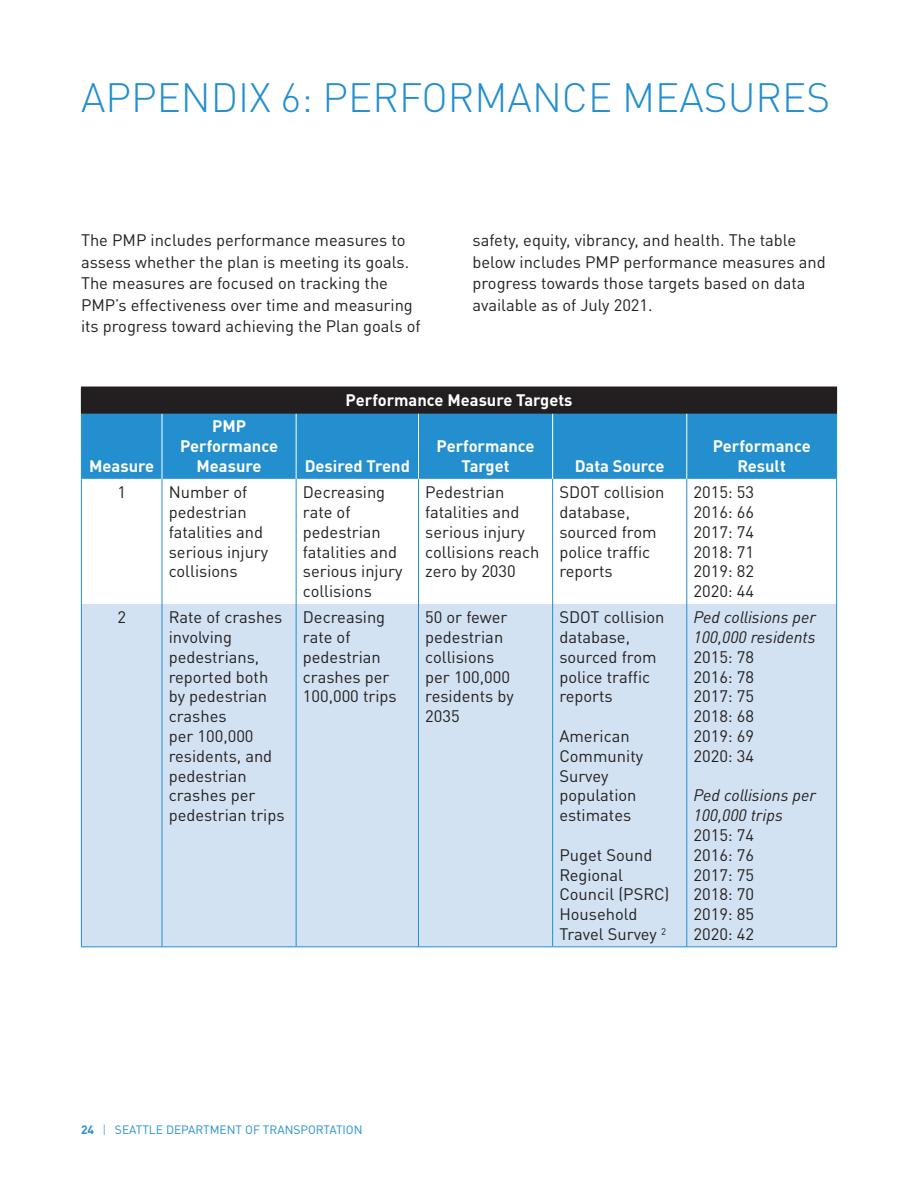
<style>
.page{position:relative;width:918px;height:1188px;background:#fff}
.page>*{position:absolute;margin:0;border:0;box-sizing:border-box;transform-origin:0 0}
.CH{font:300 40.5px "DIN Pro";color:#238fcf}
.TBL{font:16.5px/19.8px "DIN Pro";color:#231f20}
.T{font:16.5px/21.3px "DIN Pro";color:#231f20}
.TBL-2{font:700 16.5px/19.8px "DIN Pro";color:#fff;text-align:center}
.TBL-3{font:italic 16.5px/19.8px "DIN Pro";color:#231f20}
.t1{font:12px "DIN Pro";color:#238fcf}
.s1{font-style:italic}
.s2{font-weight:700}
.s3{font-weight:300}
</style>
<div class="page">
<div style="left:81px;top:387px;width:756px;height:26px;background:#231f20"></div>
<div style="left:82px;top:414px;width:754px;height:65px;background:#238fcf"></div>
<div style="left:82px;top:604px;width:754px;height:342px;background:#d2e2f3"></div>
<hr style="left:81px;top:413px;width:1px;height:66px;background:#238fcf">
<hr style="left:836px;top:413px;width:1px;height:66px;background:#238fcf">
<hr style="left:81px;top:479px;width:1px;height:125px;background:#238fcf">
<hr style="left:162px;top:479px;width:1px;height:125px;background:#238fcf">
<hr style="left:296px;top:479px;width:1px;height:125px;background:#238fcf">
<hr style="left:418px;top:479px;width:1px;height:125px;background:#238fcf">
<hr style="left:552px;top:479px;width:1px;height:125px;background:#238fcf">
<hr style="left:686px;top:479px;width:1px;height:125px;background:#238fcf">
<hr style="left:836px;top:479px;width:1px;height:125px;background:#238fcf">
<hr style="left:81px;top:604px;width:1px;height:342px;background:#238fcf">
<hr style="left:162px;top:604px;width:1px;height:342px;background:#238fcf">
<hr style="left:296px;top:604px;width:1px;height:342px;background:#238fcf">
<hr style="left:418px;top:604px;width:1px;height:342px;background:#238fcf">
<hr style="left:552px;top:604px;width:1px;height:342px;background:#238fcf">
<hr style="left:686px;top:604px;width:1px;height:342px;background:#238fcf">
<hr style="left:836px;top:604px;width:1px;height:342px;background:#238fcf">
<hr style="left:162px;top:413px;width:1px;height:66px;background:#fff">
<hr style="left:296px;top:413px;width:1px;height:66px;background:#fff">
<hr style="left:418px;top:413px;width:1px;height:66px;background:#fff">
<hr style="left:552px;top:413px;width:1px;height:66px;background:#fff">
<hr style="left:686px;top:413px;width:1px;height:66px;background:#fff">
<hr style="left:81px;top:413px;width:81px;height:1px;background:#231f20">
<hr style="left:162px;top:413px;width:134px;height:1px;background:#231f20">
<hr style="left:296px;top:413px;width:122px;height:1px;background:#231f20">
<hr style="left:418px;top:413px;width:135px;height:1px;background:#231f20">
<hr style="left:553px;top:413px;width:134px;height:1px;background:#231f20">
<hr style="left:687px;top:413px;width:150px;height:1px;background:#231f20">
<hr style="left:81px;top:946px;width:81px;height:1px;background:#238fcf">
<hr style="left:162px;top:946px;width:134px;height:1px;background:#238fcf">
<hr style="left:296px;top:946px;width:122px;height:1px;background:#238fcf">
<hr style="left:418px;top:946px;width:135px;height:1px;background:#238fcf">
<hr style="left:553px;top:946px;width:134px;height:1px;background:#238fcf">
<hr style="left:687px;top:946px;width:150px;height:1px;background:#238fcf">
<p class="CH" style="left:81px;top:66px;width:750px">APPENDIX 6: PERFORMANCE MEASURES</p>
<p class="T" style="left:81px;top:228px;width:341px">The PMP includes performance measures to assess whether the plan is meeting its goals.<br>The measures are focused on tracking the PMP’s effectiveness over time and measuring its progress toward achieving the Plan goals of</p>
<p class="T" style="left:472px;top:228px;width:355px">safety, equity, vibrancy, and health. The table below includes PMP performance measures and progress towards those targets based on data available as of July 2021.</p>
<p class="TBL-2" style="left:89px;top:454px;width:67px">Measure</p>
<p class="TBL-2" style="left:180px;top:415px;width:100px">PMP<br>Performance<br>Measure</p>
<p class="TBL-2" style="left:346px;top:389px;width:228px">Performance Measure Targets</p>
<p class="TBL-2" style="left:305px;top:454px;width:107px">Desired Trend</p>
<p class="TBL-2" style="left:437px;top:434px;width:100px">Performance<br>Target</p>
<p class="TBL-2" style="left:575px;top:454px;width:91px">Data Source</p>
<p class="TBL-2" style="left:713px;top:434px;width:100px">Performance<br>Result</p>
<p class="TBL" style="left:117px;top:481px;width:10px">1</p>
<p class="TBL" style="left:169px;top:481px;width:101px">Number of pedestrian fatalities and serious injury collisions</p>
<p class="TBL" style="left:303px;top:481px;width:101px">Decreasing rate of pedestrian fatalities and serious injury collisions</p>
<p class="TBL" style="left:425px;top:481px;width:116px">Pedestrian fatalities and serious injury collisions reach zero by 2030</p>
<p class="TBL" style="left:559px;top:481px;width:107px">SDOT collision database, sourced from police traffic reports</p>
<p class="TBL" style="left:694px;top:481px;width:62px">2015: 53</p>
<p class="TBL" style="left:694px;top:501px;width:62px">2016: 66</p>
<p class="TBL" style="left:694px;top:520px;width:62px">2017: 74</p>
<p class="TBL" style="left:694px;top:540px;width:62px">2018: 71<br>2019: 82</p>
<p class="TBL" style="left:694px;top:580px;width:62px">2020: 44</p>
<p class="TBL" style="left:117px;top:606px;width:10px">2</p>
<p class="TBL" style="left:169px;top:606px;width:117px">Rate of crashes involving pedestrians, reported both by pedestrian crashes<br>per 100,000 residents, and pedestrian crashes per pedestrian trips</p>
<p class="TBL" style="left:303px;top:606px;width:95px">Decreasing rate of pedestrian crashes per<br>100,000 trips</p>
<p class="TBL" style="left:425px;top:606px;width:90px">50 or fewer pedestrian collisions per 100,000 residents by<br>2035</p>
<p class="TBL" style="left:559px;top:606px;width:107px">SDOT collision database, sourced from police traffic reports</p>
<p class="TBL" style="left:559px;top:725px;width:85px">American<br>Community<br>Survey population estimates</p>
<p class="TBL" style="left:559px;top:843px;width:112px">Puget Sound<br>Regional<br>Council (PSRC)<br>Household<br>Travel Survey <sup>2</sup></p>
<p class="TBL-3" style="left:694px;top:606px;width:124px">Ped collisions per<br>100,000 residents</p>
<p class="TBL" style="left:694px;top:645px;width:62px">2015: 78</p>
<p class="TBL" style="left:694px;top:665px;width:62px;text-align:justify">2016: 78<br>2017: 75<br>2018: 68<br>2019: 69</p>
<p class="TBL" style="left:694px;top:744px;width:62px">2020: 34</p>
<p class="TBL" style="left:694px;top:784px;width:124px"><span class="s1">Ped collisions per<br>100,000 trips<br></span>2015: 74<br>2016: 76<br>2017: 75<br>2018: 70<br>2019: 85</p>
<p class="TBL" style="left:694px;top:923px;width:62px">2020: 42</p>
<p class="t1" style="left:81px;top:1120px;width:283px"><span class="s2">24</span> <span class="s3">|</span> SEATTLE DEPARTMENT OF TRANSPORTATION</p>
</div>
